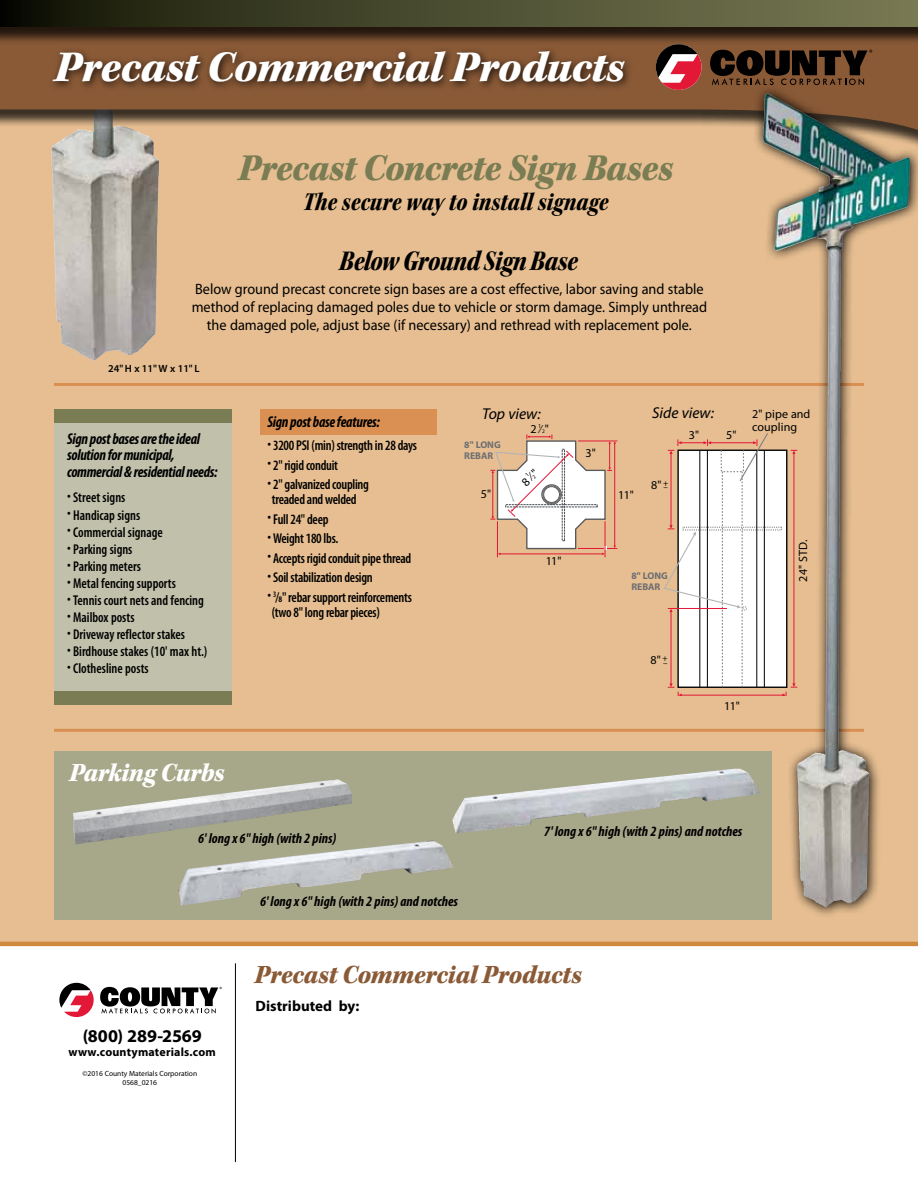
<style>
.page{position:relative;width:918px;height:1188px;background:#fff}
.page>*{position:absolute;margin:0;border:0;box-sizing:border-box;transform-origin:0 0}
.t1{font:italic 900 45px "Kepler Std";letter-spacing:-.02em;color:#fff}
.t2{font:italic 900 39px "Kepler Std";letter-spacing:-.025em;color:#7a7c54;scale:.95 1}
.t3{font:30px "Kepler Std Black Cn It Subh";letter-spacing:-.015em;color:#000}
.t4{font:27px "Kepler Std Black Cn It Subh";letter-spacing:.005em;color:#000}
.t5{font:italic 900 27px "Kepler Std";letter-spacing:-.015em;color:#8a5a37;scale:.95 1}
.t6{font:italic 900 27px "Kepler Std";letter-spacing:-.02em;color:#fff;scale:.95 1}
.t7{font:700 18px "Myriad Pro";letter-spacing:-.01em;color:#000}
.t8{font:italic 700 condensed 15.75px/16.5px "Myriad Pro";letter-spacing:-.02em;color:#000;scale:.95 1}
.t9{font:italic 15.75px "Myriad Pro";color:#000}
.t10{font:15px/18px "Myriad Pro";color:#000;text-align:center;scale:.95 1}
.t11{font:700 15px "Myriad Pro";color:#000}
.t12{font:600 condensed 14.25px/15px "Myriad Pro";letter-spacing:-.02em;color:#000;scale:.95 1}
.t13{font:600 condensed 14.25px "Myriad Pro";color:#000;scale:.95 1}
.t14{font:italic 700 condensed 14.25px "Myriad Pro";color:#000}
.t15{font:12px/13.5px "Myriad Pro";letter-spacing:.005em;color:#000}
.t16{font:700 12px "Myriad Pro";letter-spacing:.015em;color:#000}
.t17{font:600 10.5px "Myriad Pro";color:#000}
.t18{font:700 9.75px/10.5px "Myriad Pro";color:#6d6e71}
.t19{font:8.7px "Myriad Pro";color:#000}
.t20{font:7.5px/9px "Myriad Pro";color:#000;text-align:center}
.t21{font:5.85px "Myriad Pro";color:#000}
.t22{font:5.4px "Myriad Pro";color:#000}
</style>
<div class="page">
<div style="left:0;top:98px;width:918px;height:847px;background:#e6be91"></div>
<img style="left:51px;top:153px;width:107px;height:208px">
<hr style="left:578px;top:441px;width:39px;height:1px;background:#e31837">
<hr style="left:578px;top:548px;width:39px;height:1px;background:#e31837">
<hr style="left:497px;top:521px;width:1px;height:36px;background:#e31837">
<hr style="left:605px;top:521px;width:1px;height:36px;background:#e31837">
<svg style="left:664px;top:439px;width:89px;height:257px"></svg>
<div style="left:261px;top:409px;width:176px;height:26px;background:#da9053"></div>
<div style="left:0;top:19px;width:918px;height:134px;background:#000;opacity:.75"></div>
<svg style="left:0;top:45px;width:918px;height:90px;fill:#8a5a37"></svg>
<div style="left:0;top:0;width:918px;height:45px;background:#000;opacity:.75"></div>
<div style="left:0;top:0;width:918px;height:27px;background:linear-gradient(to right,#151707,#7d7f57)"></div>
<svg style="left:656px;top:44px;width:46px;height:46px"></svg>
<svg style="left:709px;top:49px;width:163px;height:36px;background:#422b1a"></svg>
<div style="left:48px;top:46px;width:586px;height:46px;background:#000;opacity:.75"></div>
<hr style="left:0;top:942px;width:918px;height:4px;background:#ce8a3d">
<svg style="left:59px;top:983px;width:163px;height:34px"></svg>
<hr style="left:235px;top:963px;width:1px;height:199px;background:#000">
<div style="left:54px;top:419px;width:177px;height:279px;background:#c0c0ab"></div>
<div style="left:54px;top:409px;width:177px;height:14px;background:#7a7c54"></div>
<div style="left:54px;top:691px;width:177px;height:13px;background:#7a7c54"></div>
<hr style="left:54px;top:383px;width:810px;height:3px;background:#da9053">
<hr style="left:54px;top:729px;width:810px;height:3px;background:#da9053">
<svg style="left:753px;top:84px;width:165px;height:835px"></svg>
<img style="left:763px;top:94px;width:67px;height:101px">
<div style="left:54px;top:752px;width:717px;height:168px;background:#a7a78a"></div>
<img style="left:179px;top:840px;width:275px;height:66px">
<img style="left:73px;top:779px;width:264px;height:66px">
<img style="left:452px;top:768px;width:308px;height:65px">
<svg style="left:490px;top:434px;width:126px;height:121px"></svg>
<h1 class="t1" style="left:54px;top:42px;width:572px">Precast Commercial Products</h1>
<h2 class="t2" style="left:238px;top:146px;width:459px">Precast Concrete Sign Bases</h2>
<h3 class="t4" style="left:303px;top:188px;width:307px">The secure way to install signage</h3>
<h3 class="t3" style="left:339px;top:244px;width:240px">Below Ground Sign Base</h3>
<p class="t10" style="left:192px;top:280px;width:544px">Below ground precast concrete sign bases are a cost effective, labor saving and stable method of replacing damaged poles due to vehicle or storm damage. Simply unthread the damaged pole, adjust base (if necessary) and rethread with replacement pole.</p>
<p class="t17" style="left:108px;top:363px;width:93px">24"H x 11" W x 11" L</p>
<p class="t9" style="left:482px;top:405px;width:60px">Top view:</p>
<p class="t18" style="left:464px;top:440px;width:38px">8" LONG<br>REBAR</p>
<p class="t9" style="left:652px;top:405px;width:64px">Side view:</p>
<p class="t8" style="left:268px;top:414px;width:120px">Sign post base features:</p>
<p class="t12" style="left:268px;top:438px;width:159px">• 3200 PSI (min) strength in 28 days</p>
<p class="t12" style="left:268px;top:458px;width:76px">• 2" rigid conduit</p>
<p class="t12" style="left:268px;top:477px;width:108px">• 2" galvanized coupling treaded and welded</p>
<p class="t12" style="left:268px;top:512px;width:66px">• Full 24" deep</p>
<p class="t12" style="left:268px;top:531px;width:76px">• Weight 180 lbs.</p>
<p class="t12" style="left:268px;top:551px;width:153px">• Accepts rigid conduit pipe thread</p>
<p class="t12" style="left:268px;top:570px;width:112px">• Soil stabilization design</p>
<p class="t12" style="left:268px;top:590px;width:153px">• <sup>3</sup>/8" rebar support reinforcements (two 8" long rebar pieces)</p>
<p class="t21" style="left:538px;top:422px;width:5px">1</p>
<p class="t15" style="left:531px;top:423px;width:20px">2⁄"</p>
<p class="t22" style="left:542px;top:429px;width:4px">2</p>
<p class="t15" style="left:689px;top:428px;width:12px">3"</p>
<p class="t15" style="left:726px;top:429px;width:12px">5"</p>
<p class="t8" style="left:67px;top:431px;width:160px">Sign post bases are the ideal solution for municipal, commercial &amp; residential needs:</p>
<p class="t13" style="left:67px;top:490px;width:63px">• Street signs</p>
<p class="t13" style="left:67px;top:507px;width:78px">• Handicap signs</p>
<p class="t13" style="left:67px;top:524px;width:102px">• Commercial signage</p>
<p class="t13" style="left:67px;top:541px;width:70px">• Parking signs</p>
<p class="t13" style="left:67px;top:558px;width:79px">• Parking meters</p>
<p class="t13" style="left:67px;top:575px;width:116px">• Metal fencing supports</p>
<p class="t13" style="left:67px;top:593px;width:145px">• Tennis court nets and fencing</p>
<p class="t13" style="left:67px;top:610px;width:72px">• Mailbox posts</p>
<p class="t13" style="left:67px;top:627px;width:126px">• Driveway reflector stakes</p>
<p class="t13" style="left:67px;top:644px;width:149px">• Birdhouse stakes (10' max ht.)</p>
<p class="t13" style="left:67px;top:661px;width:87px">• Clothesline posts</p>
<p class="t15" style="left:586px;top:446px;width:12px">3"</p>
<p class="t15" style="left:651px;top:478px;width:19px">8"<sup>+</sup></p>
<p class="t19" style="left:664px;top:482px;width:6px">–</p>
<p class="t15" style="left:481px;top:487px;width:12px">5"</p>
<p class="t15" style="left:618px;top:489px;width:17px">11"</p>
<p class="t15" style="left:546px;top:554px;width:17px">11"</p>
<p class="t18" style="left:631px;top:570px;width:38px;line-height:11.2px">8" LONG<br>REBAR</p>
<p class="t15" style="left:651px;top:654px;width:19px">8"<sup>+</sup></p>
<p class="t19" style="left:663px;top:658px;width:6px">–</p>
<p class="t15" style="left:724px;top:699px;width:17px">11"</p>
<p class="t15" style="left:752px;top:407px;width:60px">2" pipe and coupling</p>
<p class="t15" style="left:797px;top:582px;width:44px;rotate:-90deg">24" std.</p>
<h3 class="t6" style="left:69px;top:758px;width:165px">Parking Curbs</h3>
<p class="t14" style="left:198px;top:831px;width:140px">6' long x 6" high (with 2 pins)</p>
<p class="t14" style="left:260px;top:894px;width:200px">6' long x 6" high (with 2 pins) and notches</p>
<p class="t14" style="left:544px;top:823px;width:200px">7' long x 6" high (with 2 pins) and notches</p>
<p class="t7" style="left:83px;top:1025px;width:120px">(800) 289-2569</p>
<p class="t16" style="left:69px;top:1045px;width:149px">www.countymaterials.com</p>
<p class="t20" style="left:83px;top:1069px;width:116px">©2016 County Materials Corporation<br>0568_0216</p>
<h3 class="t5" style="left:255px;top:960px;width:346px">Precast Commercial Products</h3>
<p class="t11" style="left:256px;top:998px;width:105px">Distributed by:</p>
</div>
